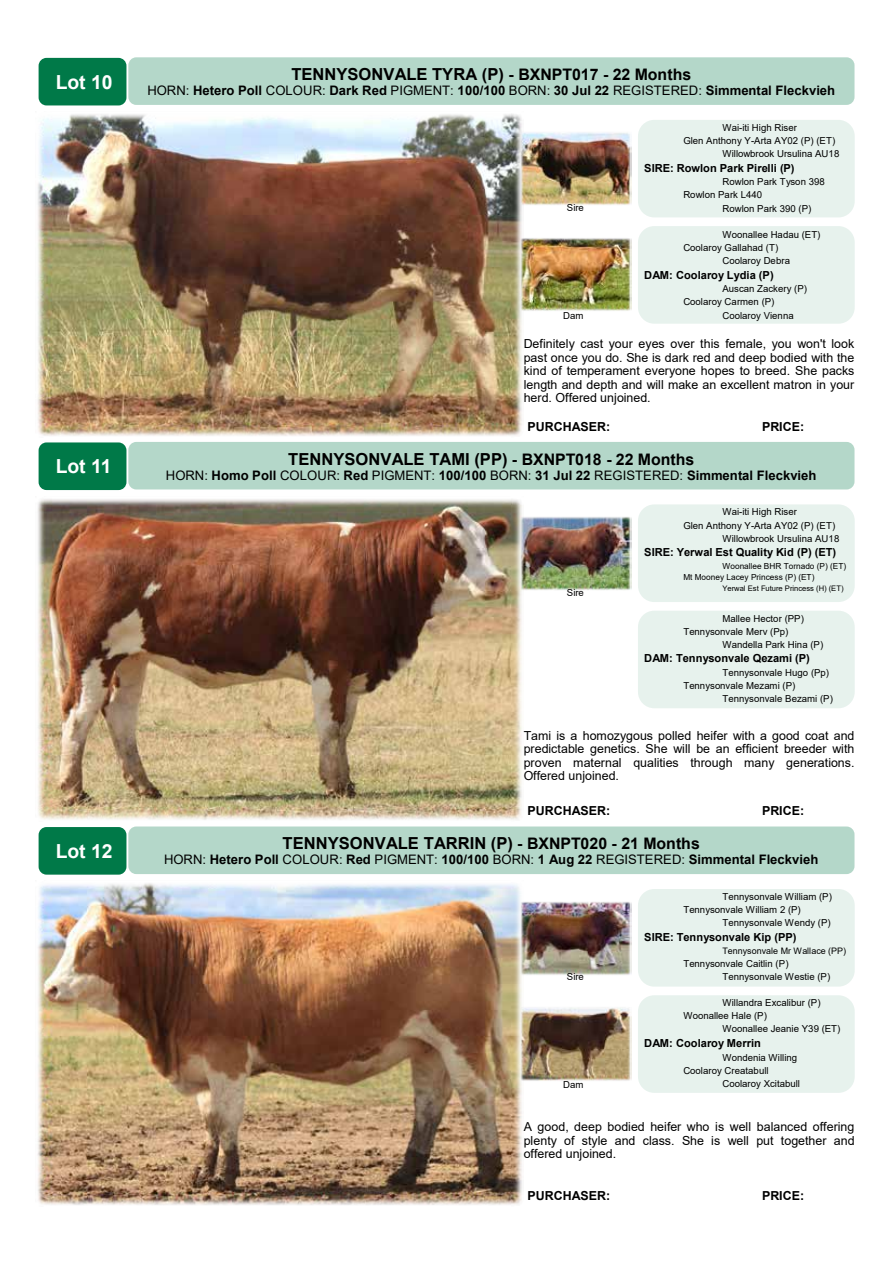
<style>
.page{position:relative;width:893px;height:1263px;background:#fff}
.page>*{position:absolute;margin:0;border:0;box-sizing:border-box;transform-origin:0 0}
.t1{font:700 19.35px "Arial";letter-spacing:-.005em;color:#fff}
.t2{font:700 16.5px "Arial";color:#000}
.t3{font:700 13.05px "Arial";color:#000}
.t4{font:12.45px/13.5px "Arial";letter-spacing:.005em;color:#000;text-align:justify}
.t5{font:700 12.45px "Arial";color:#000}
.t6{font:700 11.1px "Arial";color:#000}
.t7{font:9.6px/13.2px "Arial";color:#000}
.t8{font:9px "Arial";color:#000}
.t9{font:8.25px/11.2px "Arial";letter-spacing:.005em;color:#000}
.t10{font:7.65px "Arial";color:#000}
.s1{font-size:15.9px}
.s2{font-weight:400}
</style>
<div class="page">
<div style="left:638px;top:120px;width:217px;height:97px;background:#e7f2ed;border-radius:16px"></div>
<div style="left:638px;top:226px;width:217px;height:98px;background:#e7f2ed;border-radius:16px"></div>
<div style="left:39px;top:58px;width:87px;height:47px;background:#007948;border-radius:8px"></div>
<img style="left:37px;top:114px;width:485px;height:322px">
<div style="left:128px;top:57px;width:726px;height:48px;background:#b4d7c9;border-radius:8px"></div>
<img style="left:519px;top:131px;width:113px;height:75px">
<img style="left:519px;top:237px;width:113px;height:75px">
<div style="left:638px;top:504px;width:217px;height:98px;background:#e7f2ed;border-radius:16px"></div>
<div style="left:638px;top:611px;width:217px;height:97px;background:#e7f2ed;border-radius:16px"></div>
<div style="left:39px;top:442px;width:87px;height:48px;background:#007948;border-radius:8px"></div>
<img style="left:37px;top:499px;width:485px;height:321px">
<div style="left:128px;top:442px;width:726px;height:47px;background:#b4d7c9;border-radius:8px"></div>
<img style="left:519px;top:515px;width:113px;height:75px">
<div style="left:638px;top:889px;width:217px;height:98px;background:#e7f2ed;border-radius:16px"></div>
<div style="left:638px;top:995px;width:217px;height:98px;background:#e7f2ed;border-radius:16px"></div>
<div style="left:39px;top:827px;width:87px;height:48px;background:#007948;border-radius:8px"></div>
<img style="left:37px;top:883px;width:485px;height:322px">
<div style="left:128px;top:826px;width:726px;height:48px;background:#b4d7c9;border-radius:8px"></div>
<img style="left:519px;top:900px;width:113px;height:75px">
<img style="left:519px;top:1006px;width:113px;height:75px">
<h1 class="t1" style="left:56px;top:68px;width:58px">Lot 10</h1>
<h1 class="t1" style="left:56px;top:453px;width:57px">Lot 11</h1>
<h1 class="t1" style="left:56px;top:837px;width:58px">Lot 12</h1>
<h2 class="t2" style="left:291px;top:63px;width:401px">TENNYSONVALE TYRA (P) <span class="s1">- BXNPT017 - 22 Months</span></h2>
<h3 class="t3" style="left:147px;top:81px;width:689px"><span class="s2">HORN:</span> Hetero Poll <span class="s2">COLOUR:</span> Dark Red <span class="s2">PIGMENT:</span> 100/100 <span class="s2">BORN:</span> 30 Jul 22 <span class="s2">REGISTERED:</span> Simmental Fleckvieh</h3>
<p class="t7" style="left:567px;top:201px;width:19px">Sire</p>
<p class="t7" style="left:722px;top:121px;width:76px">Wai-iti High Riser</p>
<p class="t7" style="left:683px;top:134px;width:153px">Glen Anthony Y-Arta AY02 (P) (ET)</p>
<p class="t7" style="left:722px;top:147px;width:118px">Willowbrook Ursulina AU18</p>
<p class="t6" style="left:644px;top:160px;width:152px">SIRE: Rowlon Park Pirelli (P)</p>
<p class="t7" style="left:722px;top:175px;width:104px">Rowlon Park Tyson 398</p>
<p class="t7" style="left:683px;top:188px;width:80px">Rowlon Park L440</p>
<p class="t7" style="left:722px;top:202px;width:90px">Rowlon Park 390 (P)</p>
<p class="t7" style="left:722px;top:228px;width:100px">Woonallee Hadau (ET)</p>
<p class="t7" style="left:683px;top:241px;width:96px">Coolaroy Gallahad (T)</p>
<p class="t7" style="left:722px;top:254px;width:69px">Coolaroy Debra</p>
<p class="t6" style="left:644px;top:267px;width:131px">DAM: Coolaroy Lydia (P)</p>
<p class="t7" style="left:683px;top:282px;width:125px;text-indent:39px">Auscan Zackery (P)<br>Coolaroy Carmen (P)</p>
<p class="t7" style="left:563px;top:309px;width:22px">Dam</p>
<p class="t7" style="left:722px;top:309px;width:73px">Coolaroy Vienna</p>
<p class="t4" style="left:524px;top:337px;width:332px">Definitely cast your eyes over this female, you won't look past once you do. She is dark red and deep bodied with the kind of temperament everyone hopes to breed. She packs length and depth and will make an excellent matron in your herd. Offered unjoined.</p>
<p class="t5" style="left:528px;top:418px;width:84px">PURCHASER:</p>
<p class="t5" style="left:762px;top:418px;width:44px">PRICE:</p>
<h2 class="t2" style="left:288px;top:447px;width:408px">TENNYSONVALE TAMI (PP) <span class="s1">- BXNPT018 - 22 Months</span></h2>
<h3 class="t3" style="left:166px;top:466px;width:652px"><span class="s2">HORN:</span> Homo Poll <span class="s2">COLOUR:</span> Red <span class="s2">PIGMENT:</span> 100/100 <span class="s2">BORN:</span> 31 Jul 22 <span class="s2">REGISTERED:</span> Simmental Fleckvieh</h3>
<p class="t7" style="left:567px;top:586px;width:19px">Sire</p>
<p class="t7" style="left:722px;top:505px;width:76px">Wai-iti High Riser</p>
<p class="t7" style="left:683px;top:518px;width:153px">Glen Anthony Y-Arta AY02 (P) (ET)</p>
<p class="t7" style="left:722px;top:532px;width:118px">Willowbrook Ursulina AU18</p>
<p class="t6" style="left:644px;top:544px;width:193px">SIRE: Yerwal Est Quality Kid (P) (ET)</p>
<p class="t9" style="left:683px;top:560px;width:164px;text-indent:39px">Woonallee BHR Tornado (P) (ET)<br>Mt Mooney Lacey Princess (P) (ET)</p>
<p class="t10" style="left:722px;top:583px;width:123px">Yerwal Est Future Princess (H) (ET)</p>
<p class="t7" style="left:722px;top:611px;width:83px">Mallee Hector (PP)</p>
<p class="t7" style="left:683px;top:625px;width:106px">Tennysonvale Merv (Pp)</p>
<p class="t7" style="left:722px;top:638px;width:102px">Wandella Park Hina (P)</p>
<p class="t6" style="left:644px;top:651px;width:167px">DAM: Tennysonvale Qezami (P)</p>
<p class="t7" style="left:722px;top:666px;width:108px">Tennysonvale Hugo (Pp)</p>
<p class="t7" style="left:683px;top:679px;width:114px">Tennysonvale Mezami (P)</p>
<p class="t7" style="left:722px;top:692px;width:112px">Tennysonvale Bezami (P)</p>
<p class="t4" style="left:524px;top:728px;width:332px">Tami is a homozygous polled heifer with a good coat and predictable genetics. She will be an efficient breeder with proven maternal qualities through many generations.<br>Offered unjoined.</p>
<p class="t5" style="left:528px;top:802px;width:84px">PURCHASER:</p>
<p class="t5" style="left:762px;top:802px;width:44px">PRICE:</p>
<h2 class="t2" style="left:283px;top:832px;width:419px">TENNYSONVALE TARRIN (P) <span class="s1">- BXNPT020 - 21 Months</span></h2>
<h3 class="t3" style="left:164px;top:851px;width:656px"><span class="s2">HORN:</span> Hetero Poll <span class="s2">COLOUR:</span> Red <span class="s2">PIGMENT:</span> 100/100 <span class="s2">BORN:</span> 1 Aug 22 <span class="s2">REGISTERED:</span> Simmental Fleckvieh</h3>
<p class="t7" style="left:567px;top:970px;width:19px">Sire</p>
<p class="t7" style="left:722px;top:890px;width:111px">Tennysonvale William (P)</p>
<p class="t7" style="left:683px;top:903px;width:119px">Tennysonvale William 2 (P)</p>
<p class="t7" style="left:722px;top:916px;width:110px">Tennysonvale Wendy (P)</p>
<p class="t6" style="left:644px;top:929px;width:154px">SIRE: Tennysonvale Kip (PP)</p>
<p class="t8" style="left:722px;top:944px;width:125px">Tennysonvale Mr Wallace (PP)</p>
<p class="t7" style="left:722px;top:957px;width:109px;text-indent:-39px">Tennysonvale Caitlin (P)<br>Tennysonvale Westie (P)</p>
<p class="t7" style="left:722px;top:996px;width:100px">Willandra Excalibur (P)</p>
<p class="t7" style="left:683px;top:1009px;width:85px">Woonallee Hale (P)</p>
<p class="t7" style="left:722px;top:1022px;width:119px">Woonallee Jeanie Y39 (ET)</p>
<p class="t6" style="left:644px;top:1035px;width:118px">DAM: Coolaroy Merrin</p>
<p class="t7" style="left:683px;top:1050px;width:115px;text-indent:39px">Wondenia Willing<br>Coolaroy Creatabull</p>
<p class="t7" style="left:563px;top:1078px;width:22px">Dam</p>
<p class="t7" style="left:722px;top:1077px;width:79px">Coolaroy Xcitabull</p>
<p class="t4" style="left:524px;top:1120px;width:332px">A good, deep bodied heifer who is well balanced offering plenty of style and class. She is well put together and offered unjoined.</p>
<p class="t5" style="left:528px;top:1187px;width:84px">PURCHASER:</p>
<p class="t5" style="left:762px;top:1187px;width:44px">PRICE:</p>
</div>
